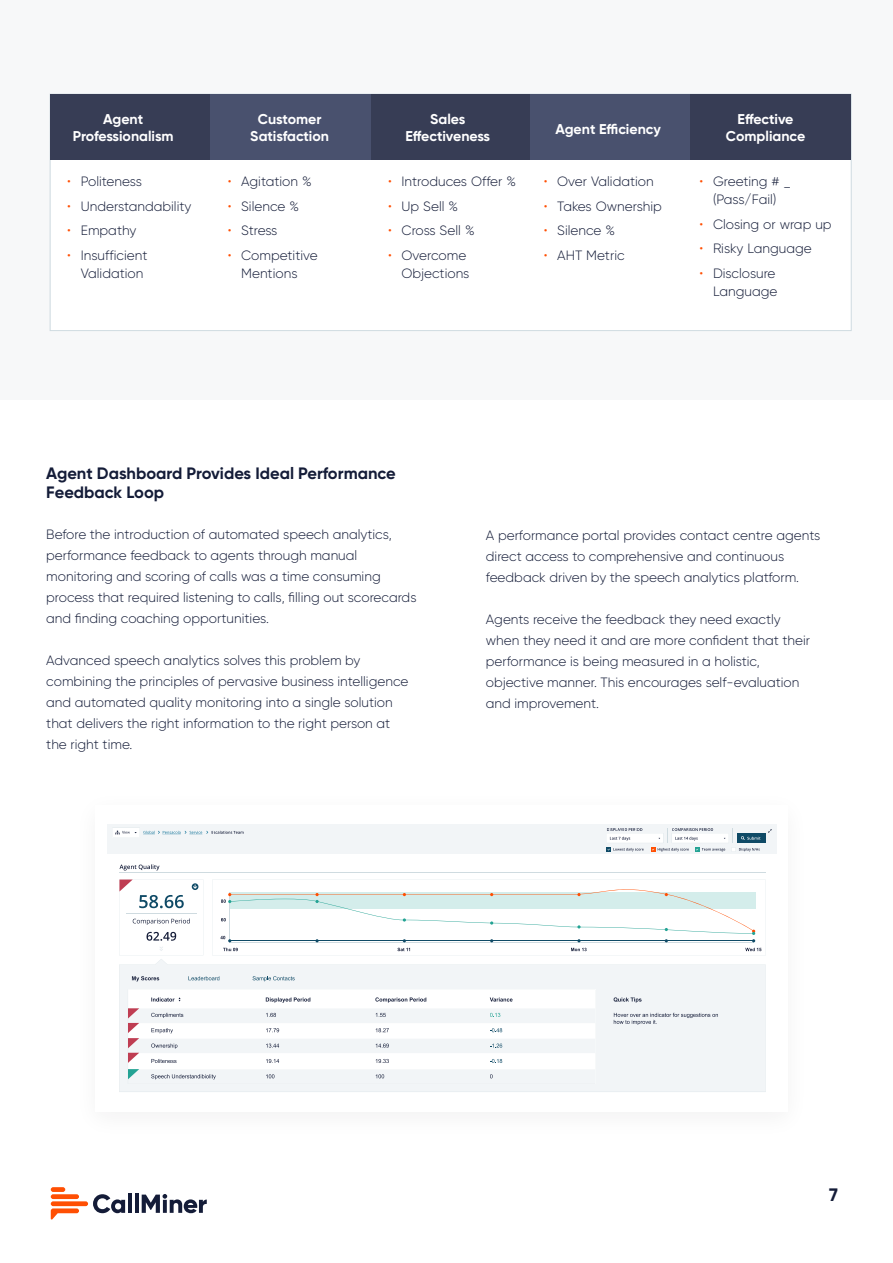
<style>
.page{position:relative;width:893px;height:1263px;background:#fff}
.page>*{position:absolute;margin:0;border:0;box-sizing:border-box;transform-origin:0 0}
.t1{font:700 18px "Gilroy";color:#141c38}
.H3_-_New_Chapter_-_B{font:700 16.5px "Gilroy";color:#141c38}
.t2{font:700 14.1px "Gilroy";color:#fff}
.BODY_COPY{font:300 13.5px/21px "Gilroy";color:#141c38}
.s1{color:#ff4f03}
</style>
<div class="page">
<div style="left:0;top:0;width:893px;height:400px;background:#f7f8f9"></div>
<div style="left:51px;top:1194px;width:28px;height:5px;background:#ff4f03;border-radius:2px"></div>
<svg style="left:51px;top:1208px;width:28px;height:12px"></svg>
<div style="left:51px;top:1187px;width:14px;height:5px;background:#ff4f03;border-radius:2px"></div>
<div style="left:51px;top:1201px;width:37px;height:5px;background:#ff4f03;border-radius:2px"></div>
<svg style="left:93px;top:1194px;width:32px;height:19px"></svg>
<hr style="left:128px;top:1194px;width:4px;height:19px;background:#141c38">
<hr style="left:135px;top:1194px;width:4px;height:19px;background:#141c38">
<svg style="left:142px;top:1194px;width:65px;height:19px"></svg>
<div style="left:51px;top:95px;width:799px;height:235px;background:#fff"></div>
<div style="left:50px;top:94px;width:161px;height:65px;background:#373d55"></div>
<div style="left:210px;top:94px;width:161px;height:65px;background:#49516e"></div>
<div style="left:371px;top:94px;width:160px;height:65px;background:#373d55"></div>
<div style="left:530px;top:94px;width:161px;height:65px;background:#49516e"></div>
<div style="left:690px;top:94px;width:161px;height:65px;background:#373d55"></div>
<div style="left:107px;top:825px;width:669px;height:29px;background:#f2f5f7"></div>
<svg style="left:113px;top:828px;width:131px;height:9px"></svg>
<svg style="left:606px;top:828px;width:166px;height:24px"></svg>
<svg style="left:212px;top:880px;width:554px;height:75px"></svg>
<svg style="left:119px;top:879px;width:84px;height:76px"></svg>
<hr style="left:119px;top:873px;width:647px;height:1px;background:#cfdbe0">
<svg style="left:119px;top:864px;width:41px;height:6px"></svg>
<svg style="left:119px;top:959px;width:647px;height:133px;fill:#f2f5f7"></svg>
<svg style="left:128px;top:989px;width:467px;height:95px"></svg>
<svg style="left:132px;top:976px;width:586px;height:103px;fill:#f2f5f7"></svg>
<p class="t2" style="left:103px;top:110px;width:42px">Agent</p>
<p class="t2" style="left:73px;top:127px;width:102px">Professionalism</p>
<p class="BODY_COPY" style="left:67px;top:171px;width:76px"><span class="s1">•</span> Politeness</p>
<p class="BODY_COPY" style="left:67px;top:195px;width:126px"><span class="s1">•</span> Understandability</p>
<p class="BODY_COPY" style="left:67px;top:220px;width:71px"><span class="s1">•</span> Empathy</p>
<p class="BODY_COPY" style="left:67px;top:246px;width:82px;line-height:18px;text-align:right"><span class="s1">•</span> Insufficient<br>Validation</p>
<p class="t2" style="left:258px;top:110px;width:65px">Customer</p>
<p class="t2" style="left:250px;top:127px;width:80px">Satisfaction</p>
<p class="BODY_COPY" style="left:228px;top:171px;width:86px"><span class="s1">•</span> Agitation %</p>
<p class="BODY_COPY" style="left:228px;top:195px;width:73px"><span class="s1">•</span> Silence %</p>
<p class="BODY_COPY" style="left:228px;top:220px;width:51px"><span class="s1">•</span> Stress</p>
<p class="BODY_COPY" style="left:228px;top:246px;width:92px;line-height:18px;text-align:center"><span class="s1">•</span> Competitive<br>Mentions</p>
<p class="t2" style="left:430px;top:110px;width:37px">Sales</p>
<p class="t2" style="left:405px;top:127px;width:86px">Effectiveness</p>
<p class="t2" style="left:555px;top:120px;width:107px">Agent Efficiency</p>
<p class="BODY_COPY" style="left:388px;top:171px;width:130px"><span class="s1">•</span> Introduces Offer %</p>
<p class="BODY_COPY" style="left:388px;top:195px;width:72px"><span class="s1">•</span> Up Sell %</p>
<p class="BODY_COPY" style="left:388px;top:220px;width:88px"><span class="s1">•</span> Cross Sell %</p>
<p class="BODY_COPY" style="left:388px;top:246px;width:83px;line-height:18px;text-align:right"><span class="s1">•</span> Overcome<br>Objections</p>
<p class="BODY_COPY" style="left:544px;top:171px;width:112px"><span class="s1">•</span> Over Validation</p>
<p class="BODY_COPY" style="left:544px;top:195px;width:120px"><span class="s1">•</span> Takes Ownership</p>
<p class="BODY_COPY" style="left:544px;top:220px;width:73px"><span class="s1">•</span> Silence %</p>
<p class="BODY_COPY" style="left:544px;top:245px;width:82px"><span class="s1">•</span> AHT Metric</p>
<p class="t2" style="left:738px;top:110px;width:57px">Effective</p>
<p class="t2" style="left:726px;top:127px;width:81px">Compliance</p>
<p class="BODY_COPY" style="left:699px;top:172px;width:92px;line-height:18px;text-align:center"><span class="s1">•</span> Greeting # _ (Pass/Fail)</p>
<p class="BODY_COPY" style="left:699px;top:213px;width:134px"><span class="s1">•</span> Closing or wrap up</p>
<p class="BODY_COPY" style="left:699px;top:238px;width:114px"><span class="s1">•</span> Risky Language</p>
<p class="BODY_COPY" style="left:699px;top:264px;width:79px;line-height:18px;text-align:right"><span class="s1">•</span> Disclosure<br>Language</p>
<p class="H3_-_New_Chapter_-_B" style="left:46px;top:463px;width:351px">Agent Dashboard Provides Ideal Performance</p>
<p class="H3_-_New_Chapter_-_B" style="left:46px;top:482px;width:119px">Feedback Loop</p>
<p class="BODY_COPY" style="left:46px;top:524px;width:372px">Before the introduction of automated speech analytics, performance feedback to agents through manual monitoring and scoring of calls was a time consuming process that required listening to calls, filling out scorecards and finding coaching opportunities.</p>
<p class="BODY_COPY" style="left:46px;top:649px;width:364px">Advanced speech analytics solves this problem by combining the principles of pervasive business intelligence and automated quality monitoring into a single solution that delivers the right information to the right person at the right time.</p>
<p class="BODY_COPY" style="left:486px;top:525px;width:336px">A performance portal provides contact centre agents direct access to comprehensive and continuous feedback driven by the speech analytics platform.</p>
<p class="BODY_COPY" style="left:486px;top:608px;width:326px">Agents receive the feedback they need exactly when they need it and are more confident that their performance is being measured in a holistic, objective manner. This encourages self-evaluation and improvement.</p>
<p class="t1" style="left:829px;top:1184px;width:10px">7</p>
</div>
